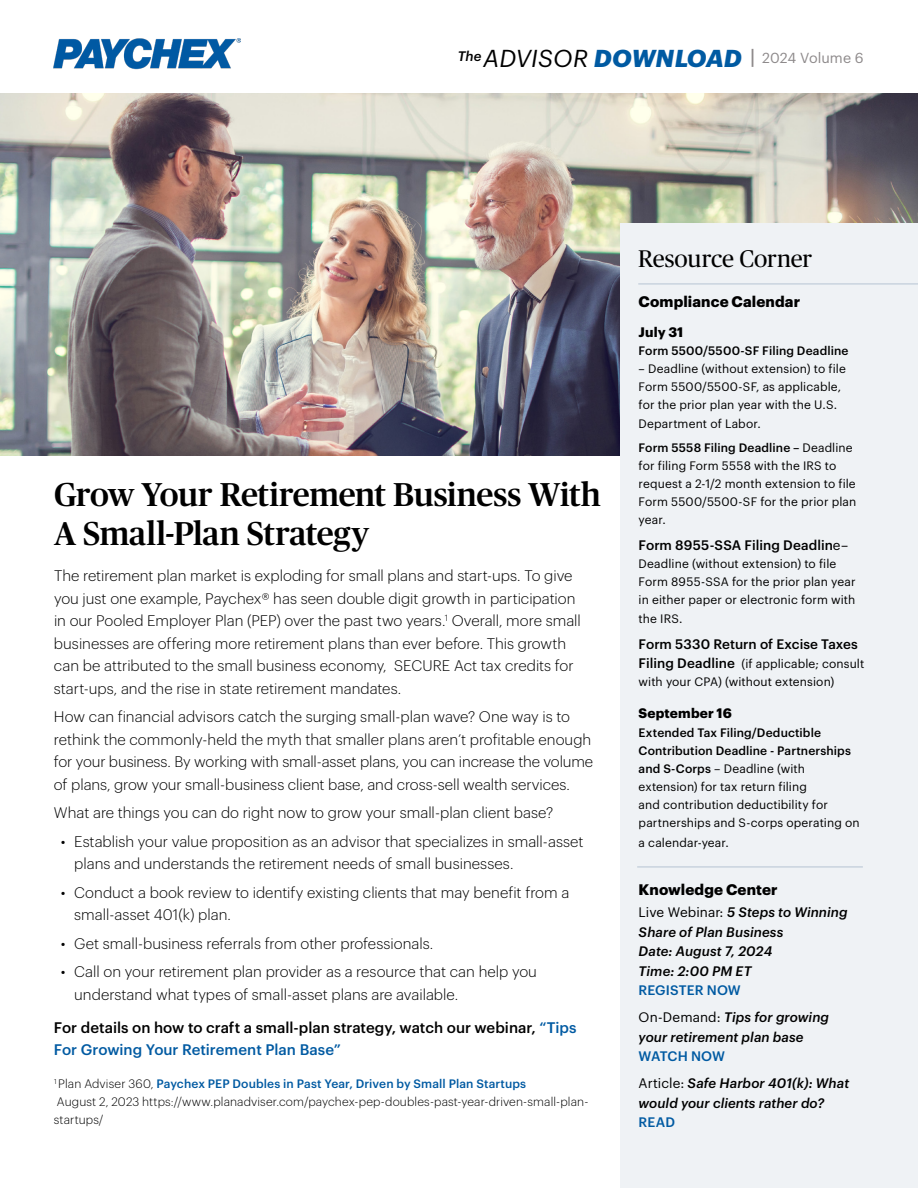
<style>
.page{position:relative;width:918px;height:1188px;background:#fff}
.page>*{position:absolute;margin:0;border:0;box-sizing:border-box;transform-origin:0 0}
.t1{font:500 33px/39px "Publico Headline";letter-spacing:-.01em;color:#000}
.t2{font:24px "Publico Headline";letter-spacing:-.01em;color:#000}
.t3{font:300 15px/22.5px "Graphik";color:#000}
.t4{font:500 15px/22.5px "Graphik";color:#000}
.t5{font:700 15px "Graphik";letter-spacing:.01em;color:#000}
.t6{font:14.25px "Graphik";color:#8e8a8b}
.t7{font:italic 500 13.5px/19.5px "Graphik";letter-spacing:.005em;color:#000}
.t8{font:500 13.5px "Graphik";letter-spacing:.005em;color:#000}
.t9{font:700 13.5px "Graphik";letter-spacing:.015em;color:#000}
.t10{font:500 13.5px "Graphik";color:#005aa2}
.t11{font:12px/18px "Graphik";letter-spacing:.01em;color:#000}
.t12{font:300 12px/18px "Graphik";letter-spacing:.01em;color:#000}
.t13{font:500 12px "Graphik";letter-spacing:.01em;color:#000}
.s1{font-weight:500;font-style:italic;font-size:13.5px;color:#000}
.s2{font-style:italic;font-size:24px;color:#000}
.s3{font-weight:700;font-style:italic;font-size:24px;color:#005aa2}
.s4{font-weight:500;font-size:19.5px}
.s5{color:#005aa2}
.s6{font-weight:500;color:#005aa2}
.s7{font-weight:500}
.s8{font-weight:400}
.s9{font-weight:500;font-size:13.5px}
.s10{font-weight:400;font-style:normal}
.s11{font-style:normal;color:#005aa2}
</style>
<div class="page">
<img style="left:0;top:93px;width:918px;height:363px">
<img style="left:54px;top:38px;width:187px;height:32px">
<div style="left:621px;top:224px;width:297px;height:964px;background:#eff2f5"></div>
<hr style="left:638px;top:283px;width:280px;height:2px;background:#c9d3de">
<hr style="left:637px;top:866px;width:226px;height:2px;background:#c9d3de">
<p class="t6" style="left:458px;top:47px;width:408px"><span class="s1">The</span><span class="s2">ADVISOR</span> <span class="s3">DOWNLOAD</span> <span class="s4">|</span> 2024 Volume 6</p>
<h1 class="t1" style="left:54px;top:473px;width:549px">Grow Your Retirement Business With<br>A Small-Plan Strategy</h1>
<p class="t3" style="left:54px;top:563px;width:528px">The retirement plan market is exploding for small plans and start-ups. To give you just one example, Paychex® has seen double digit growth in participation in our Pooled Employer Plan (PEP) over the past two years.<sup>1</sup> Overall, more small businesses are offering more retirement plans than ever before. This growth can be attributed to the small business economy, SECURE Act tax credits for start-ups, and the rise in state retirement mandates.</p>
<p class="t3" style="left:54px;top:704px;width:541px">How can financial advisors catch the surging small-plan wave? One way is to rethink the commonly-held the myth that smaller plans aren’t profitable enough for your business. By working with small-asset plans, you can increase the volume of plans, grow your small-business client base, and cross-sell wealth services.</p>
<p class="t3" style="left:54px;top:800px;width:501px">What are things you can do right now to grow your small-plan client base?</p>
<p class="t3" style="left:74px;top:829px;width:511px;text-indent:-13px">• Establish your value proposition as an advisor that specializes in small-asset plans and understands the retirement needs of small businesses.</p>
<p class="t3" style="left:74px;top:880px;width:497px;text-indent:-13px">• Conduct a book review to identify existing clients that may benefit from a small-asset 401(k) plan.</p>
<p class="t3" style="left:61px;top:931px;width:374px">• Get small-business referrals from other professionals.</p>
<p class="t3" style="left:74px;top:959px;width:464px;text-indent:-13px">• Call on your retirement plan provider as a resource that can help you understand what types of small-asset plans are available.</p>
<p class="t4" style="left:54px;top:1015px;width:524px">For details on how to craft a small-plan strategy, watch our webinar, <span class="s5">“Tips<br>For Growing Your Retirement Plan Base”</span></p>
<p class="t12" style="left:54px;top:1074px;width:536px"><sup>1</sup> Plan Adviser 360, <span class="s6">Paychex PEP Doubles in Past Year, Driven by Small Plan Startups<br></span>August 2, 2023 https://www.planadviser.com/paychex-pep-doubles-past-year-driven-small-plan&shy;startups/</p>
<h2 class="t2" style="left:638px;top:242px;width:176px">Resource Corner</h2>
<p class="t5" style="left:639px;top:290px;width:163px">Compliance Calendar</p>
<p class="t9" style="left:639px;top:321px;width:46px">July 31</p>
<p class="t13" style="left:639px;top:341px;width:211px">Form 5500/5500-SF Filing Deadline</p>
<p class="t11" style="left:639px;top:358px;width:209px">– Deadline (without extension) to file<br>Form 5500/5500-SF, as applicable, for the prior plan year with the U.S.</p>
<p class="t11" style="left:639px;top:411px;width:216px;line-height:24px">Department of Labor.<br><span class="s7">Form 5558 Filing Deadline –</span> Deadline</p>
<p class="t11" style="left:639px;top:456px;width:219px">for filing Form 5558 with the IRS to request a 2-1/2 month extension to file<br>Form 5500/5500-SF for the prior plan year.</p>
<p class="t8" style="left:639px;top:535px;width:211px">Form 8955-SSA Filing Deadlin<span class="s8">e–</span></p>
<p class="t11" style="left:639px;top:553px;width:218px">Deadline (without extension) to file<br>Form 8955-SSA for the prior plan year in either paper or electronic form with</p>
<p class="t11" style="left:639px;top:609px;width:45px">the IRS.</p>
<p class="t8" style="left:639px;top:634px;width:221px">Form 5330 Return of Excise Taxes</p>
<p class="t11" style="left:639px;top:654px;width:227px"><span class="s9">Filing Deadline</span> (if applicable; consult with your CPA) (without extension)</p>
<p class="t9" style="left:639px;top:702px;width:95px">September 16</p>
<p class="t11" style="left:639px;top:723px;width:223px"><span class="s7">Extended Tax Filing/Deductible Contribution Deadline - Partnerships and S-Corps</span> – Deadline (with extension) for tax return filing<br>and contribution deductibility for partnerships and S-corps operating on</p>
<p class="t11" style="left:639px;top:832px;width:92px">a calendar-year.</p>
<p class="t5" style="left:639px;top:878px;width:140px">Knowledge Center</p>
<p class="t7" style="left:639px;top:901px;width:210px"><span class="s10">Live Webinar:</span> 5 Steps to Winning<br>Share of Plan Business<br>Date: August 7, 2024<br>Time: 2:00 PM ET</p>
<p class="t7" style="left:639px;top:976px;width:192px;line-height:27px"><span class="s11">REGISTER NOW<br></span><span class="s10">On-Demand:</span> Tips for growing</p>
<p class="t7" style="left:639px;top:1026px;width:167px">your retirement plan base</p>
<p class="t7" style="left:639px;top:1042px;width:212px;line-height:27px"><span class="s11">WATCH NOW<br></span><span class="s10">Article:</span> Safe Harbor 401(k): What</p>
<p class="t7" style="left:639px;top:1092px;width:187px">would your clients rather do?</p>
<p class="t10" style="left:639px;top:1112px;width:38px">READ</p>
</div>
